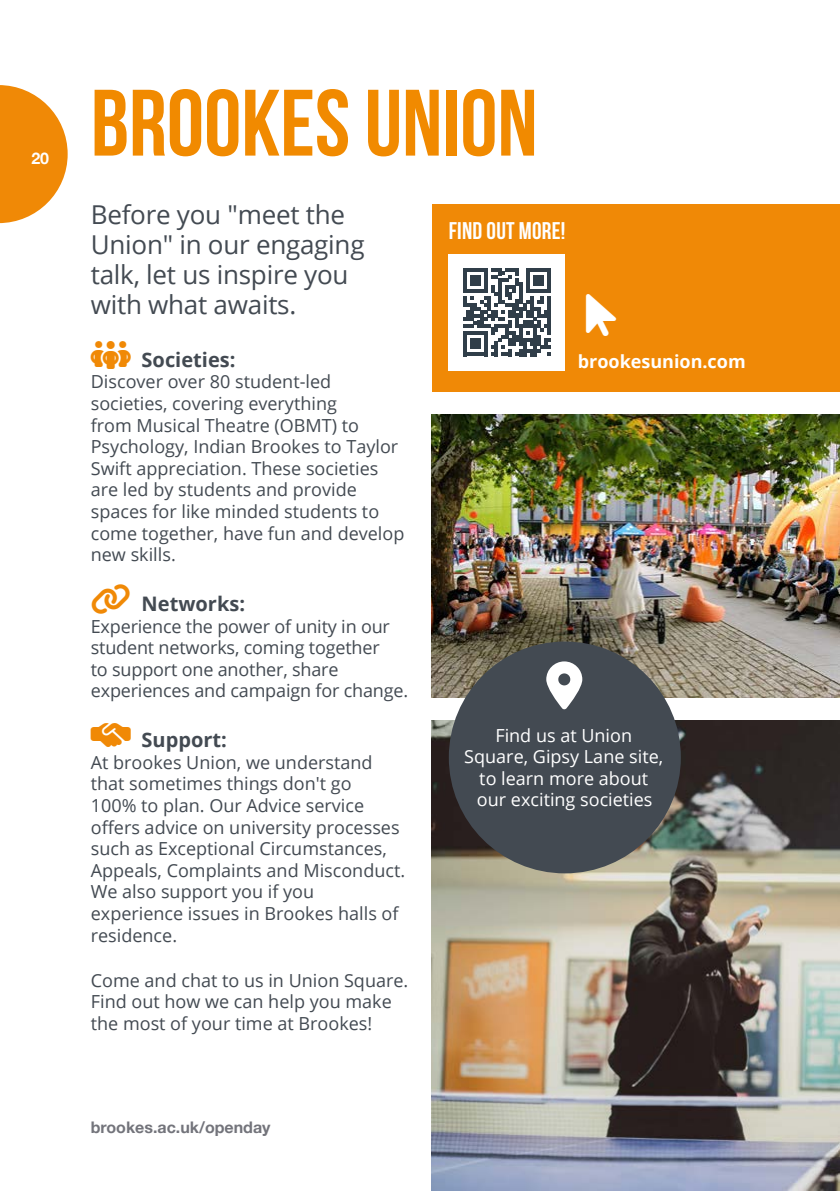
<style>
.page{position:relative;width:840px;height:1191px;background:#fff}
.page>*{position:absolute;margin:0;border:0;box-sizing:border-box;transform-origin:0 0}
.t1{font:700 94px "Bebas Neue";color:#f18a00}
.t2{font:26px/30px "Open Sans";letter-spacing:-.01em;color:#434a52}
.t3{font:700 24px "Bebas Neue";letter-spacing:.01em;color:#fff}
.t4{font:700 20px "Open Sans";color:#434a52}
.t5{font:18px/21.6px "Open Sans";color:#434a52}
.t6{font:18px/21.6px "Open Sans";color:#fff;text-align:center}
.t7{font:700 18px "Open Sans";color:#fff}
.t8{font:700 16px "Helvetica Neue";color:#73747b}
.t9{font:700 16px "Helvetica Neue";color:#fff}
</style>
<div class="page">
<svg style="left:0;top:85px;width:68px;height:138px"></svg>
<div style="left:431px;top:204px;width:334px;height:187px;background:#f08906"></div>
<div style="left:745px;top:204px;width:94px;height:187px;background:#f08906"></div>
<div style="left:448px;top:254px;width:117px;height:116px;background:#fff"></div>
<svg style="left:463px;top:268px;width:87px;height:88px"></svg>
<img style="left:431px;top:414px;width:408px;height:283px">
<img style="left:431px;top:720px;width:408px;height:471px">
<div style="left:448px;top:641px;width:232px;height:232px;background:#434a52;border-radius:50%"></div>
<svg style="left:546px;top:661px;width:36px;height:48px"></svg>
<p class="t9" style="left:31px;top:146px;width:19px">20</p>
<p class="t1" style="left:91px;top:72px;width:448px">BROOKES UNION</p>
<p class="t2" style="left:91px;top:199px;width:275px">Before you "meet the<br>Union" in our engaging talk, let us inspire you with what awaits.</p>
<p class="t4" style="left:141px;top:345px;width:95px">Societies:</p>
<p class="t5" style="left:91px;top:370px;width:315px">Discover over 80 student-led societies, covering everything<br>from Musical Theatre (OBMT) to<br>Psychology, Indian Brookes to Taylor<br>Swift appreciation. These societies are led by students and provide spaces for like minded students to come together, have fun and develop new skills.</p>
<p class="t4" style="left:141px;top:589px;width:105px">Networks:</p>
<p class="t5" style="left:91px;top:615px;width:319px">Experience the power of unity in our student networks, coming together<br>to support one another, share experiences and campaign for change.</p>
<p class="t4" style="left:141px;top:726px;width:87px">Support:</p>
<p class="t5" style="left:91px;top:751px;width:316px">At brookes Union, we understand that sometimes things don't go<br>100% to plan. Our Advice service offers advice on university processes such as Exceptional Circumstances,<br>Appeals, Complaints and Misconduct.<br>We also support you if you experience issues in Brookes halls of residence.</p>
<p class="t5" style="left:91px;top:968px;width:319px">Come and chat to us in Union Square.<br>Find out how we can help you make the most of your time at Brookes!</p>
<p class="t8" style="left:91px;top:1114px;width:181px">brookes.ac.uk/openday</p>
<p class="t3" style="left:448px;top:218px;width:118px">FIND OUT MORE!</p>
<p class="t7" style="left:577px;top:348px;width:169px">brookesunion.com</p>
<p class="t6" style="left:464px;top:724px;width:200px">Find us at Union<br>Square, Gipsy Lane site, to learn more about our exciting societies</p>
</div>
